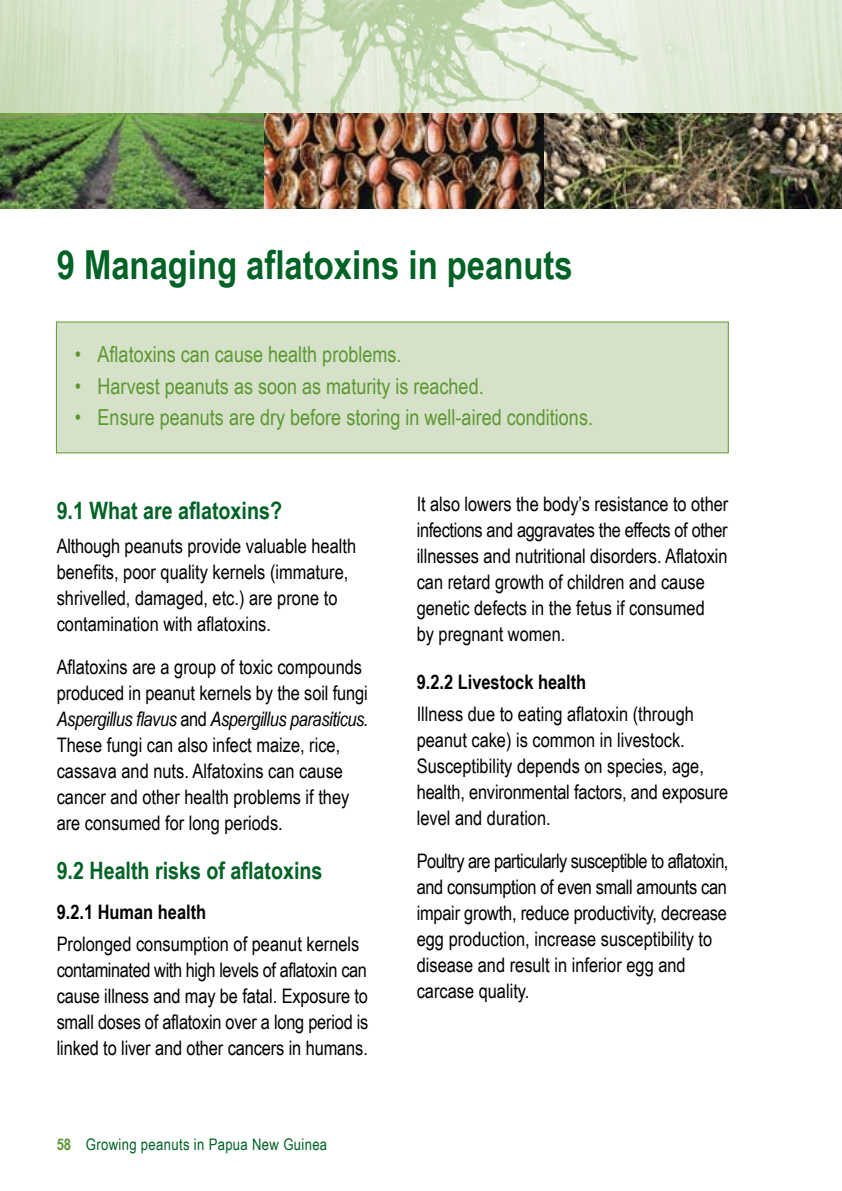
<style>
.page{position:relative;width:842px;height:1191px;background:#fff}
.page>*{position:absolute;margin:0;border:0;box-sizing:border-box;transform-origin:0 0}
.t1{font:700 40px "Arial Narrow";color:#006225}
.t2{font:700 24px "Arial Narrow";color:#006225}
.t3{font:22px "Arial Narrow";color:#5d9732}
.t4{font:20px/26px "Arial Narrow";color:#000}
.t5{font:700 20px "Arial Narrow";color:#000}
.t6{font:16px "Arial Narrow";letter-spacing:.02em;color:#006225}
.s1{font-style:italic}
.s2{font-weight:700;color:#5d9732}
</style>
<div class="page">
<div style="left:56px;top:322px;width:673px;height:131px;background:#d5e2c9"></div>
<img style="left:0;top:0;width:842px;height:208px">
<h1 class="t1" style="left:57px;top:242px;width:517px">9 Managing aflatoxins in peanuts</h1>
<p class="t3" style="left:75px;top:341px;width:328px">• Aflatoxins can cause health problems.</p>
<p class="t3" style="left:75px;top:373px;width:410px">• Harvest peanuts as soon as maturity is reached.</p>
<p class="t3" style="left:75px;top:405px;width:520px">• Ensure peanuts are dry before storing in well-aired conditions.</p>
<p class="t2" style="left:57px;top:496px;width:227px">9.1 What are aflatoxins?</p>
<p class="t4" style="left:57px;top:533px;width:301px">Although peanuts provide valuable health benefits, poor quality kernels (immature, shrivelled, damaged, etc.) are prone to contamination with aflatoxins.</p>
<p class="t4" style="left:57px;top:654px;width:313px">Aflatoxins are a group of toxic compounds produced in peanut kernels by the soil fungi <span class="s1">Aspergillus flavus</span> and <span class="s1">Aspergillus parasiticus.<br></span>These fungi can also infect maize, rice, cassava and nuts. Alfatoxins can cause cancer and other health problems if they are consumed for long periods.</p>
<p class="t2" style="left:57px;top:856px;width:267px">9.2 Health risks of aflatoxins</p>
<p class="t5" style="left:57px;top:900px;width:151px">9.2.1 Human health</p>
<p class="t4" style="left:57px;top:930px;width:313px">Prolonged consumption of peanut kernels contaminated with high levels of aflatoxin can cause illness and may be fatal. Exposure to small doses of aflatoxin over a long period is linked to liver and other cancers in humans.</p>
<p class="t6" style="left:57px;top:1135px;width:272px"><span class="s2">58</span> Growing peanuts in Papua New Guinea</p>
<p class="t4" style="left:417px;top:490px;width:313px">It also lowers the body’s resistance to other infections and aggravates the effects of other illnesses and nutritional disorders. Aflatoxin can retard growth of children and cause genetic defects in the fetus if consumed<br>by pregnant women.</p>
<p class="t5" style="left:417px;top:671px;width:171px">9.2.2 Livestock health</p>
<p class="t4" style="left:417px;top:701px;width:313px">Illness due to eating aflatoxin (through peanut cake) is common in livestock.<br>Susceptibility depends on species, age, health, environmental factors, and exposure level and duration.</p>
<p class="t4" style="left:417px;top:848px;width:313px">Poultry are particularly susceptible to aflatoxin, and consumption of even small amounts can impair growth, reduce productivity, decrease egg production, increase susceptibility to disease and result in inferior egg and carcase quality.</p>
</div>
